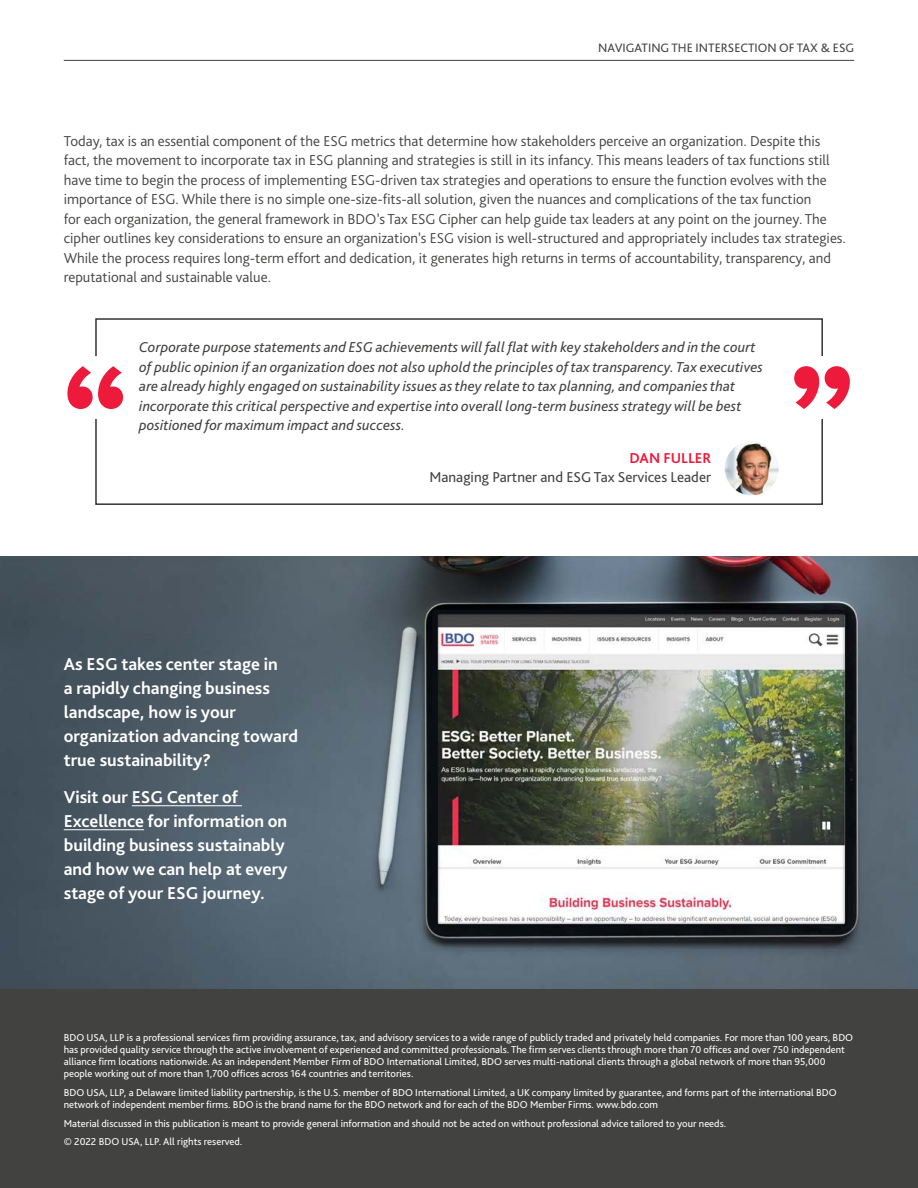
<style>
.page{position:relative;width:918px;height:1188px;background:#fff}
.page>*{position:absolute;margin:0;border:0;box-sizing:border-box;transform-origin:0 0}
.t1{font:700 18px/24px "Bliss Pro";color:#fff}
.t2{font:300 15px/19.5px "Bliss Pro";color:#424241}
.t3{font:italic 15px/19.5px "Bliss Pro";letter-spacing:.005em;color:#424241}
.t4{font:15px "Bliss Pro";color:#424241}
.t5{font:700 15px "Bliss Pro";color:#ed1a3b}
.t6{font:12.75px "Bliss Pro";color:#424241}
.t7{font:10.5px/12px "Bliss Pro";color:#fff}
</style>
<div class="page">
<div style="left:0;top:979px;width:918px;height:209px;background:#424241"></div>
<img style="left:0;top:557px;width:918px;height:431px">
<div style="left:95px;top:318px;width:728px;height:187px;border:2px solid #333"></div>
<div style="left:64px;top:356px;width:64px;height:63px;background:#fff"></div>
<svg style="left:67px;top:366px;width:56px;height:43px"></svg>
<div style="left:790px;top:356px;width:64px;height:63px;background:#fff"></div>
<svg style="left:794px;top:366px;width:56px;height:43px"></svg>
<img style="left:725px;top:441px;width:54px;height:54px;border-radius:27px">
<hr style="left:132px;top:805px;width:110px;height:1px;background:#fff">
<hr style="left:64px;top:829px;width:80px;height:1px;background:#fff">
<hr style="left:64px;top:60px;width:790px;height:1px;background:#424241">
<p class="t6" style="left:598px;top:40px;width:257px">NAVIGATING THE INTERSECTION OF TAX &amp; ESG</p>
<p class="t2" style="left:64px;top:131px;width:784px">Today, tax is an essential component of the ESG metrics that determine how stakeholders perceive an organization. Despite this fact, the movement to incorporate tax in ESG planning and strategies is still in its infancy. This means leaders of tax functions still have time to begin the process of implementing ESG-driven tax strategies and operations to ensure the function evolves with the importance of ESG. While there is no simple one-size-fits-all solution, given the nuances and complications of the tax function<br>for each organization, the general framework in BDO’s Tax ESG Cipher can help guide tax leaders at any point on the journey. The cipher outlines key considerations to ensure an organization’s ESG vision is well-structured and appropriately includes tax strategies.<br>While the process requires long-term effort and dedication, it generates high returns in terms of accountability, transparency, and reputational and sustainable value.</p>
<p class="t3" style="left:139px;top:337px;width:625px">Corporate purpose statements and ESG achievements will fall flat with key stakeholders and in the court of public opinion if an organization does not also uphold the principles of tax transparency. Tax executives are already highly engaged on sustainability issues as they relate to tax planning, and companies that incorporate this critical perspective and expertise into overall long-term business strategy will be best positioned for maximum impact and success.</p>
<h2 class="t5" style="left:629px;top:448px;width:83px">DAN FULLER</h2>
<h2 class="t4" style="left:430px;top:468px;width:283px">Managing Partner and ESG Tax Services Leader</h2>
<h1 class="t1" style="left:64px;top:652px;width:236px">As ESG takes center stage in<br>a rapidly changing business landscape, how is your organization advancing toward true sustainability?</h1>
<h1 class="t1" style="left:64px;top:785px;width:225px">Visit our ESG Center of<br>Excellence for information on building business sustainably and how we can help at every stage of your ESG journey.</h1>
<p class="t7" style="left:64px;top:1031px;width:791px">BDO USA, LLP is a professional services firm providing assurance, tax, and advisory services to a wide range of publicly traded and privately held companies. For more than 100 years, BDO has provided quality service through the active involvement of experienced and committed professionals. The firm serves clients through more than 70 offices and over 750 independent alliance firm locations nationwide. As an independent Member Firm of BDO International Limited, BDO serves multi-national clients through a global network of more than 95,000 people working out of more than 1,700 offices across 164 countries and territories.</p>
<p class="t7" style="left:64px;top:1086px;width:775px">BDO USA, LLP, a Delaware limited liability partnership, is the U.S. member of BDO International Limited, a UK company limited by guarantee, and forms part of the international BDO network of independent member firms. BDO is the brand name for the BDO network and for each of the BDO Member Firms. www.bdo.com</p>
<p class="t7" style="left:64px;top:1114px;width:664px;line-height:18.8px">Material discussed in this publication is meant to provide general information and should not be acted on without professional advice tailored to your needs. © 2022 BDO USA, LLP. All rights reserved.</p>
</div>
